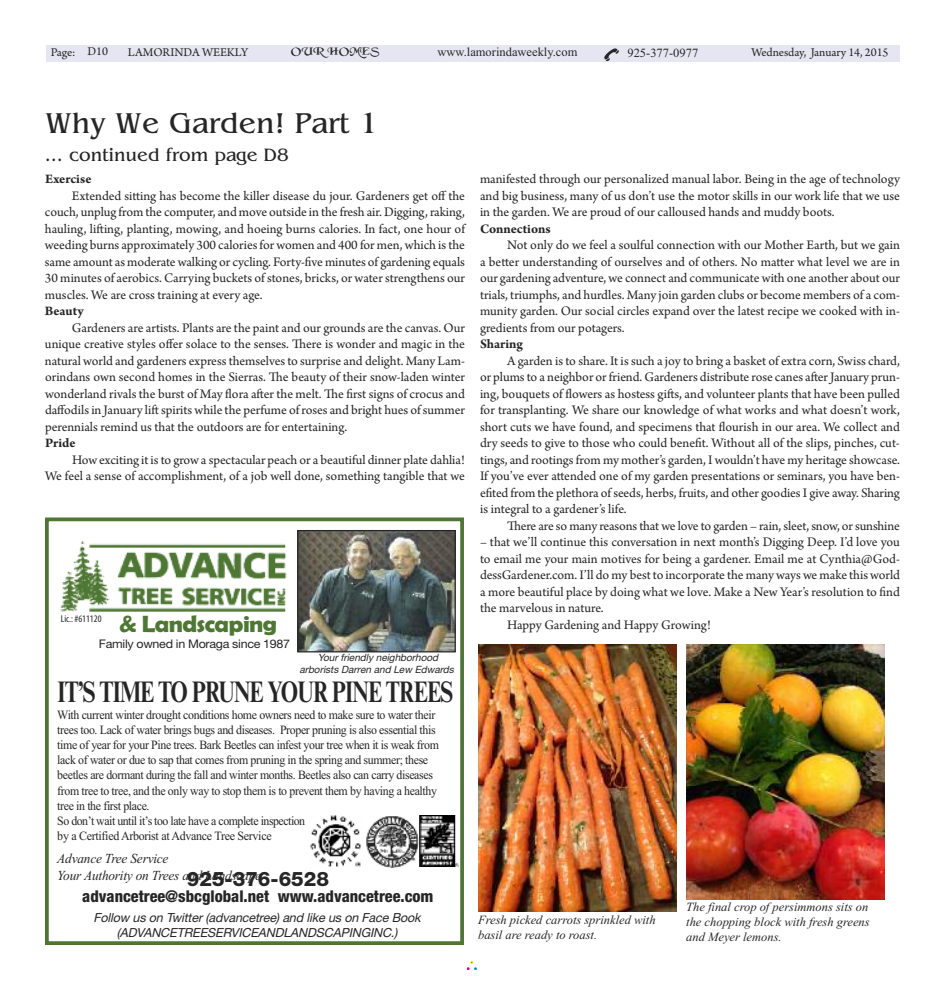
<style>
.page{position:relative;width:945px;height:990px;background:#fff}
.page>*{position:absolute;margin:0;border:0;box-sizing:border-box;transform-origin:0 0}
.t1{font:30px "Benguiat";color:#272627}
.t2{font:700 29.75px "Times New Roman MT Std";letter-spacing:-.04em;color:#272627;scale:.71 1}
.t3{font:700 23.75px "Berlin Sans FB Demi";letter-spacing:-.025em;color:#4f7734;scale:1.05 1}
.t4{font:800 20px "Helvetica Neue LT Std";color:#272627}
.t5{font:18.75px "Benguiat";color:#272627}
.t6{font:800 condensed 16.25px "Helvetica Neue LT Std";color:#272627}
.t7{font:13.75px/16.5px "Arno Pro";letter-spacing:-.005em;color:#272627;text-align:justify}
.t8{font:italic 13.75px/16.5px "Times New Roman";letter-spacing:-.015em;color:#272627}
.t9{font:700 13.75px "Arno Pro";color:#272627}
.t10{font:12.62px/15.1px "Times New Roman";letter-spacing:-.03em;color:#272627;scale:.94 1}
.t11{font:italic 12.5px/15px "Times New Roman";color:#272627}
.t12{font:italic 12.5px/15px "Helvetica Neue LT Std";letter-spacing:-.01em;color:#272627;text-align:center}
.t13{font:12.5px "Arno Pro";letter-spacing:-.005em;color:#272627}
.t14{font:12.5px "Times New Roman";color:#272627}
.t15{font:11.88px "Helvetica Neue LT Std";letter-spacing:-.025em;color:#272627;scale:1.05 1}
.t16{font:11.25px "Merced";letter-spacing:-.005em;color:#272627;scale:1.11 1}
.t17{font:italic 10px/12px "Helvetica Neue LT Std";color:#272627;text-align:center}
.t18{font:condensed 10px "Myriad Pro";color:#272627}
</style>
<div class="page">
<img style="left:478px;top:644px;width:199px;height:268px">
<img style="left:686px;top:644px;width:199px;height:256px">
<div style="left:47px;top:45px;width:853px;height:17px;background:#e5e6f1"></div>
<svg style="left:604px;top:48px;width:15px;height:13px"></svg>
<svg style="left:468px;top:962px;width:8px;height:7px"></svg>
<div style="left:466px;top:960px;width:12px;height:11px;border:1px solid #fff"></div>
<div style="left:45px;top:518px;width:419px;height:427px;border:4px solid #4f7734"></div>
<img style="left:60px;top:541px;width:227px;height:70px">
<img style="left:299px;top:532px;width:155px;height:118px">
<div style="left:297px;top:530px;width:159px;height:122px;border:1px solid #272627"></div>
<img style="left:310px;top:815px;width:51px;height:52px">
<img style="left:420px;top:815px;width:38px;height:52px">
<img style="left:366px;top:816px;width:52px;height:51px">
<p class="t13" style="left:51px;top:47px;width:59px">Page: D10</p>
<p class="t13" style="left:128px;top:47px;width:122px">LAMORINDA WEEKLY</p>
<p class="t16" style="left:291px;top:44px;width:81px">OUR HOMES</p>
<p class="t14" style="left:437px;top:44px;width:142px">www.lamorindaweekly.com</p>
<p class="t14" style="left:627px;top:45px;width:72px">925-377-0977</p>
<p class="t13" style="left:751px;top:47px;width:139px">Wednesday, January 14, 2015</p>
<h1 class="t1" style="left:45px;top:105px;width:335px">Why We Garden! Part 1</h1>
<h3 class="t5" style="left:45px;top:143px;width:246px">... continued from page D8</h3>
<p class="t9" style="left:45px;top:174px;width:48px">Exercise</p>
<p class="t7" style="left:45px;top:189px;width:422px;text-indent:27px">Extended sitting has become the killer disease du jour. Gardeners get off the couch, unplug from the computer, and move outside in the fresh air. Digging, raking, hauling, lifting, planting, mowing, and hoeing burns calories. In fact, one hour of weeding burns approximately 300 calories for women and 400 for men, which is the same amount as moderate walking or cycling. Forty-five minutes of gardening equals 30 minutes of aerobics. Carrying buckets of stones, bricks, or water strengthens our muscles. We are cross training at every age.</p>
<p class="t9" style="left:45px;top:306px;width:40px">Beauty</p>
<p class="t7" style="left:45px;top:321px;width:422px;text-indent:27px">Gardeners are artists. Plants are the paint and our grounds are the canvas. Our unique creative styles offer solace to the senses. There is wonder and magic in the natural world and gardeners express themselves to surprise and delight. Many Lam&shy;orindans own second homes in the Sierras. The beauty of their snow-laden winter wonderland rivals the burst of May flora after the melt. The first signs of crocus and daffodils in January lift spirits while the perfume of roses and bright hues of summer perennials remind us that the outdoors are for entertaining.</p>
<p class="t9" style="left:45px;top:438px;width:32px">Pride</p>
<p class="t7" style="left:45px;top:453px;width:422px;text-align:right">How exciting it is to grow a spectacular peach or a beautiful dinner plate dahlia!<br>We feel a sense of accomplishment, of a job well done, something tangible that we</p>
<p class="t18" style="left:61px;top:615px;width:42px">Lic.: #611120</p>
<h3 class="t3" style="left:119px;top:610px;width:152px">&amp; Landscaping</h3>
<p class="t15" style="left:99px;top:639px;width:184px">Family owned in Moraga since 1987</p>
<p class="t17" style="left:299px;top:652px;width:158px">Your friendly neighborhood arborists Darren and Lew Edwards</p>
<h2 class="t2" style="left:57px;top:682px;width:559px">IT’S TIME TO PRUNE YOUR PINE TREES</h2>
<p class="t10" style="left:57px;top:707px;width:407px">With current winter drought conditions home owners need to make sure to water their trees too. Lack of water brings bugs and diseases. Proper pruning is also essential this time of year for your Pine trees. Bark Beetles can infest your tree when it is weak from lack of water or due to sap that comes from pruning in the spring and summer; these beetles are dormant during the fall and winter months. Beetles also can carry diseases from tree to tree, and the only way to stop them is to prevent them by having a healthy tree in the first place.<br>So don’t wait until it’s too late have a complete inspection<br>by a Certified Arborist at Advance Tree Service</p>
<p class="t8" style="left:57px;top:850px;width:209px">Advance Tree Service<br>Your Authority on Trees and Landscape.</p>
<p class="t12" style="left:93px;top:911px;width:329px">Follow us on Twitter (advancetree) and like us on Face Book (ADVANCETREESERVICEANDLANDSCAPINGINC.)</p>
<h3 class="t4" style="left:187px;top:871px;width:144px">925-376-6528</h3>
<p class="t6" style="left:82px;top:890px;width:353px">advancetree@sbcglobal.net www.advancetree.com</p>
<p class="t7" style="left:480px;top:172px;width:422px">manifested through our personalized manual labor. Being in the age of technology and big business, many of us don’t use the motor skills in our work life that we use in the garden. We are proud of our calloused hands and muddy boots.</p>
<p class="t9" style="left:480px;top:224px;width:72px">Connections</p>
<p class="t7" style="left:480px;top:238px;width:422px;text-indent:27px">Not only do we feel a soulful connection with our Mother Earth, but we gain a better understanding of ourselves and of others. No matter what level we are in our gardening adventure, we connect and communicate with one another about our trials, triumphs, and hurdles. Many join garden clubs or become members of a com&shy;munity garden. Our social circles expand over the latest recipe we cooked with in&shy;gredients from our potagers.</p>
<p class="t9" style="left:480px;top:339px;width:44px">Sharing</p>
<p class="t7" style="left:480px;top:354px;width:422px;text-indent:27px">A garden is to share. It is such a joy to bring a basket of extra corn, Swiss chard, or plums to a neighbor or friend. Gardeners distribute rose canes afterJanuary prun&shy;ing, bouquets of flowers as hostess gifts, and volunteer plants that have been pulled for transplanting. We share our knowledge of what works and what doesn’t work, short cuts we have found, and specimens that flourish in our area. We collect and dry seeds to give to those who could benefit. Without all of the slips, pinches, cut&shy;tings, and rootings from my mother’s garden, I wouldn’t have my heritage showcase.<br>If you’ve ever attended one of my garden presentations or seminars, you have ben&shy;efited from the plethora of seeds, herbs, fruits, and other goodies I give away. Sharing is integral to a gardener’s life.</p>
<p class="t7" style="left:507px;top:519px;width:395px">There are so many reasons that we love to garden – rain, sleet, snow, or sunshine</p>
<p class="t7" style="left:480px;top:535px;width:422px">– that we’ll continue this conversation in next month’s Digging Deep. I’d love you</p>
<p class="t7" style="left:480px;top:552px;width:421px">to email me your main motives for being a gardener. Email me at Cynthia@God-</p>
<p class="t7" style="left:480px;top:568px;width:422px">dessGardener.com. I’ll do my best to incorporate the many ways we make this world</p>
<p class="t7" style="left:480px;top:585px;width:422px">a more beautiful place by doing what we love. Make a New Year’s resolution to find</p>
<p class="t7" style="left:480px;top:601px;width:125px">the marvelous in nature.</p>
<p class="t7" style="left:507px;top:618px;width:206px">Happy Gardening and Happy Growing!</p>
<p class="t11" style="left:478px;top:913px;width:179px">Fresh picked carrots sprinkled with basil are ready to roast.</p>
<p class="t11" style="left:686px;top:899px;width:185px;text-align:justify">The final crop of persimmons sits on the chopping block with fresh greens and Meyer lemons.</p>
</div>
